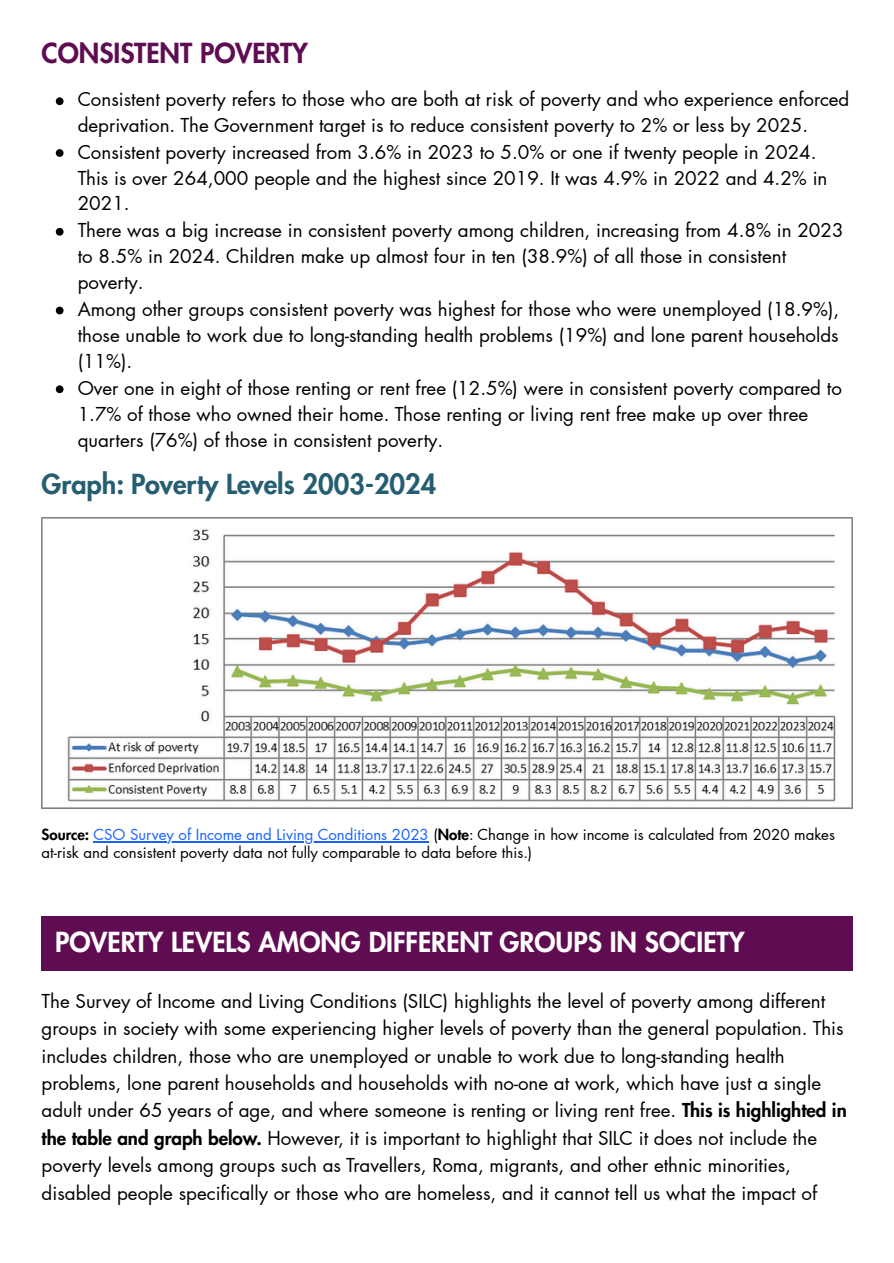
<style>
.page{position:relative;width:894px;height:1263px;background:#fff}
.page>*{position:absolute;margin:0;border:0;box-sizing:border-box;transform-origin:0 0}
.t1{font:800 27px "Futura LT Pro";color:#fff}
.t2{font:800 27px "Futura LT Pro";color:#255e70}
.t3{font:800 27px "Futura LT Pro";color:#600c52}
.t4{font:18.75px/25.8px "Futura LT Pro";color:#000}
.t5{font:15px/18px "Futura LT Pro";color:#000}
.s1{font-weight:800}
.s2{color:#1a62ff}
</style>
<div class="page">
<svg style="left:56px;top:97px;width:7px;height:8px"></svg>
<svg style="left:56px;top:149px;width:7px;height:8px"></svg>
<svg style="left:56px;top:228px;width:7px;height:8px"></svg>
<svg style="left:56px;top:307px;width:7px;height:7px"></svg>
<svg style="left:56px;top:385px;width:7px;height:8px"></svg>
<img style="left:42px;top:518px;width:810px;height:291px">
<hr style="left:93px;top:842px;width:336px;height:1px;background:#1a62ff">
<div style="left:42px;top:917px;width:810px;height:54px;background:#600c52"></div>
<h1 class="t3" style="left:42px;top:41px;width:268px">CONSISTENT POVERTY</h1>
<p class="t4" style="left:78px;top:87px;width:772px">Consistent poverty refers to those who are both at risk of poverty and who experience enforced deprivation. The Government target is to reduce consistent poverty to 2% or less by 2025.</p>
<p class="t4" style="left:78px;top:140px;width:751px">Consistent poverty increased from 3.6% in 2023 to 5.0% or one if twenty people in 2024.<br>This is over 264,000 people and the highest since 2019. It was 4.9% in 2022 and 4.2% in<br>2021.</p>
<p class="t4" style="left:78px;top:218px;width:767px">There was a big increase in consistent poverty among children, increasing from 4.8% in 2023 to 8.5% in 2024. Children make up almost four in ten (38.9%) of all those in consistent poverty.</p>
<p class="t4" style="left:78px;top:297px;width:762px;text-align:justify">Among other groups consistent poverty was highest for those who were unemployed (18.9%), those unable to work due to long-standing health problems (19%) and lone parent households (11%).</p>
<p class="t4" style="left:78px;top:376px;width:765px">Over one in eight of those renting or rent free (12.5%) were in consistent poverty compared to<br>1.7% of those who owned their home. Those renting or living rent free make up over three quarters (76%) of those in consistent poverty.</p>
<h1 class="t2" style="left:42px;top:472px;width:396px">Graph: Poverty Levels 2003-2024</h1>
<p class="t5" style="left:42px;top:827px;width:794px"><span class="s1">Source:</span> <span class="s2">CSO Survey of Income and Living Conditions 2023</span> (<span class="s1">Note</span>: Change in how income is calculated from 2020 makes at-risk and consistent poverty data not fully comparable to data before this.)</p>
<p class="t1" style="left:55px;top:929px;width:690px">POVERTY LEVELS AMONG DIFFERENT GROUPS IN SOCIETY</p>
<p class="t4" style="left:42px;top:988px;width:806px;line-height:27.5px">The Survey of Income and Living Conditions (SILC) highlights the level of poverty among different groups in society with some experiencing higher levels of poverty than the general population. This includes children, those who are unemployed or unable to work due to long-standing health problems, lone parent households and households with no-one at work, which have just a single adult under 65 years of age, and where someone is renting or living rent free. <span class="s1">This is highlighted in the table and graph below.</span> However, it is important to highlight that SILC it does not include the poverty levels among groups such as Travellers, Roma, migrants, and other ethnic minorities, disabled people specifically or those who are homeless, and it cannot tell us what the impact of</p>
</div>
